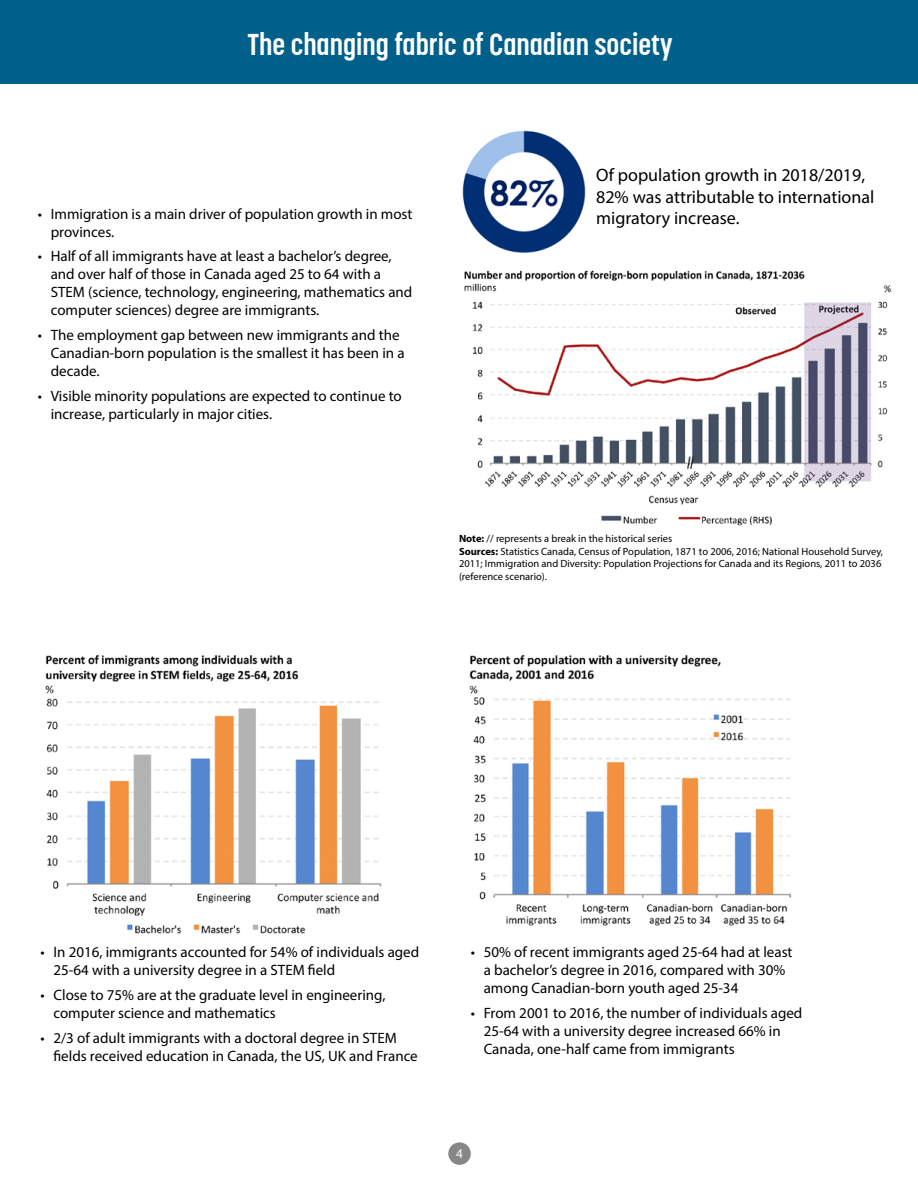
<style>
.page{position:relative;width:918px;height:1188px;background:#fff}
.page>*{position:absolute;margin:0;border:0;box-sizing:border-box;transform-origin:0 0}
.t1{font:700 30px "Korolev Condensed W04";color:#fff}
.t2{font:18px/21.6px "Myriad Pro";color:#000}
.t3{font:15px/18px "Myriad Pro";color:#000}
.t4{font:13.2px "Myriad Pro";color:#fff}
.t5{font:10.5px/12.6px "Myriad Pro";color:#000}
.s1{font-weight:700}
</style>
<div class="page">
<div style="left:448px;top:1142px;width:23px;height:23px;background:#878787;border-radius:50%"></div>
<div style="left:0;top:0;width:918px;height:84px;background:#006089"></div>
<img style="left:462px;top:130px;width:124px;height:124px">
<img style="left:464px;top:270px;width:428px;height:255px">
<img style="left:45px;top:655px;width:337px;height:279px">
<img style="left:469px;top:655px;width:322px;height:271px">
<h1 class="t1" style="left:248px;top:27px;width:427px">The changing fabric of Canadian society</h1>
<p class="t3" style="left:51px;top:204px;width:363px;text-indent:-13px">• Immigration is a main driver of population growth in most provinces.</p>
<p class="t3" style="left:51px;top:247px;width:363px;text-indent:-13px">• Half of all immigrants have at least a bachelor’s degree, and over half of those in Canada aged 25 to 64 with a STEM (science, technology, engineering, mathematics and computer sciences) degree are immigrants.</p>
<p class="t3" style="left:51px;top:326px;width:355px;text-indent:-13px">• The employment gap between new immigrants and the<br>Canadian-born population is the smallest it has been in a decade.</p>
<p class="t3" style="left:51px;top:387px;width:353px;text-indent:-13px">• Visible minority populations are expected to continue to increase, particularly in major cities.</p>
<p class="t2" style="left:596px;top:164px;width:280px">Of population growth in 2018/2019,<br>82% was attributable to international migratory increase.</p>
<p class="t5" style="left:459px;top:532px;width:426px"><span class="s1">Note:</span> // represents a break in the historical series<br><span class="s1">Sources:</span> Statistics Canada, Census of Population, 1871 to 2006, 2016; National Household Survey, 2011; Immigration and Diversity: Population Projections for Canada and its Regions, 2011 to 2036 (reference scenario).</p>
<p class="t3" style="left:53px;top:943px;width:367px;text-indent:-13px">• In 2016, immigrants accounted for 54% of individuals aged<br>25-64 with a university degree in a STEM field</p>
<p class="t3" style="left:53px;top:986px;width:334px;text-indent:-13px">• Close to 75% are at the graduate level in engineering, computer science and mathematics</p>
<p class="t3" style="left:53px;top:1029px;width:366px;text-indent:-13px">• 2/3 of adult immigrants with a doctoral degree in STEM fields received education in Canada, the US, UK and France</p>
<p class="t3" style="left:484px;top:943px;width:310px;text-indent:-13px">• 50% of recent immigrants aged 25-64 had at least a bachelor’s degree in 2016, compared with 30% among Canadian-born youth aged 25-34</p>
<p class="t3" style="left:484px;top:1004px;width:320px;text-indent:-13px">• From 2001 to 2016, the number of individuals aged<br>25-64 with a university degree increased 66% in<br>Canada, one-half came from immigrants</p>
<p class="t4" style="left:456px;top:1146px;width:8px">4</p>
</div>
